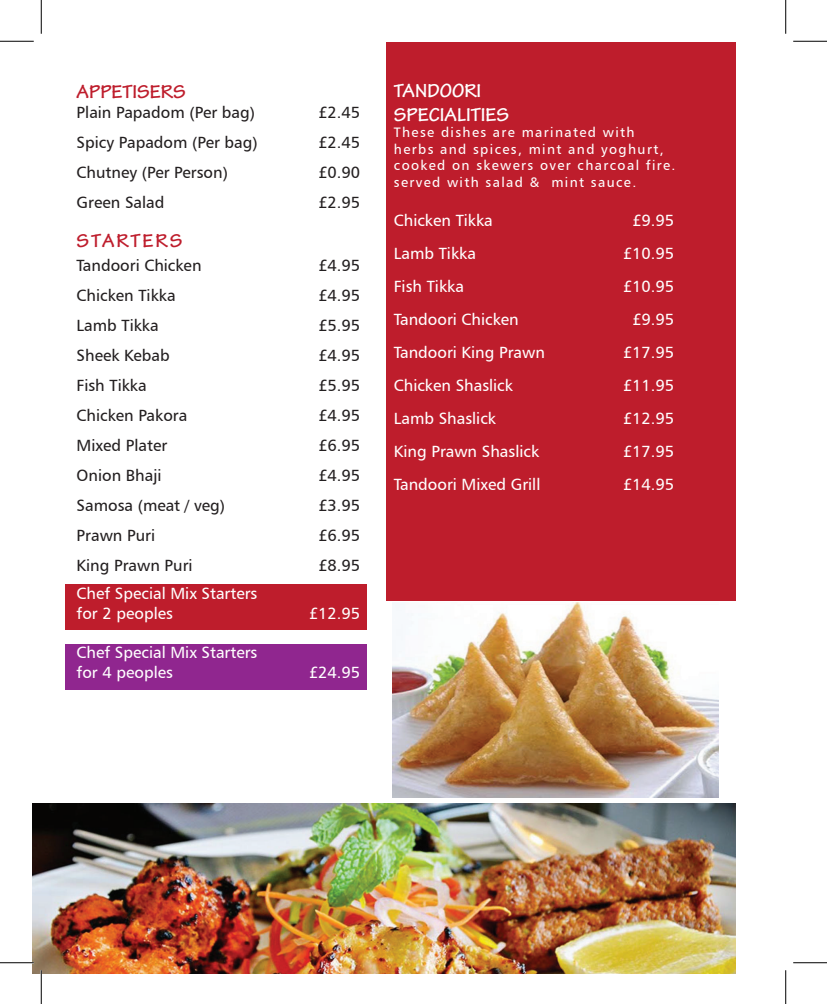
<style>
.page{position:relative;width:827px;height:1004px;background:#fff}
.page>*{position:absolute;margin:0;border:0;box-sizing:border-box;transform-origin:0 0}
.t1{font:700 20px/24px "Tekton Pro";color:#fff}
.t2{font:700 20px "Tekton Pro";color:#be1d2c}
.t3{font:700 20px "Tekton Pro";letter-spacing:.1em;color:#be1d2c}
.t4{font:16.25px "Humanist 777 BT Roman B";color:#231f20}
.t5{font:16.25px/19.5px "Humanist 777 BT Roman B";color:#fff}
.t6{font:13.75px/16.5px "Humanist 777 BT Roman B";letter-spacing:.1em;color:#fff}
</style>
<div class="page">
<div style="left:66px;top:584px;width:301px;height:45px;background:#be1d2c"></div>
<div style="left:66px;top:644px;width:301px;height:45px;background:#90268f"></div>
<div style="left:386px;top:43px;width:349px;height:557px;background:#be1d2c"></div>
<img style="left:392px;top:602px;width:326px;height:195px">
<img style="left:32px;top:803px;width:703px;height:170px">
<hr style="left:40px;top:970px;width:2px;height:34px;background:#fff">
<hr style="left:0;top:41px;width:34px;height:1px;background:#000">
<hr style="left:793px;top:41px;width:34px;height:1px;background:#000">
<hr style="left:0;top:962px;width:34px;height:1px;background:#000">
<hr style="left:793px;top:962px;width:34px;height:1px;background:#000">
<hr style="left:41px;top:0;width:1px;height:34px;background:#000">
<hr style="left:41px;top:970px;width:1px;height:34px;background:#000">
<hr style="left:785px;top:0;width:1px;height:34px;background:#000">
<hr style="left:785px;top:970px;width:1px;height:34px;background:#000">
<p class="t2" style="left:77px;top:80px;width:111px">APPETISERS</p>
<p class="t4" style="left:77px;top:102px;width:180px">Plain Papadom (Per bag)</p>
<p class="t4" style="left:318px;top:102px;width:43px">£2.45</p>
<p class="t4" style="left:77px;top:132px;width:183px">Spicy Papadom (Per bag)</p>
<p class="t4" style="left:318px;top:132px;width:43px">£2.45</p>
<p class="t4" style="left:77px;top:162px;width:153px">Chutney (Per Person)</p>
<p class="t4" style="left:318px;top:162px;width:43px">£0.90</p>
<p class="t4" style="left:77px;top:192px;width:89px">Green Salad</p>
<p class="t4" style="left:318px;top:192px;width:43px">£2.95</p>
<p class="t3" style="left:77px;top:229px;width:107px">STARTERS</p>
<p class="t4" style="left:77px;top:255px;width:126px">Tandoori Chicken</p>
<p class="t4" style="left:318px;top:255px;width:43px">£4.95</p>
<p class="t4" style="left:77px;top:285px;width:100px">Chicken Tikka</p>
<p class="t4" style="left:318px;top:285px;width:43px">£4.95</p>
<p class="t4" style="left:77px;top:315px;width:83px">Lamb Tikka</p>
<p class="t4" style="left:318px;top:315px;width:43px">£5.95</p>
<p class="t4" style="left:77px;top:345px;width:95px">Sheek Kebab</p>
<p class="t4" style="left:318px;top:345px;width:43px">£4.95</p>
<p class="t4" style="left:77px;top:375px;width:71px">Fish Tikka</p>
<p class="t4" style="left:318px;top:375px;width:43px">£5.95</p>
<p class="t4" style="left:77px;top:405px;width:112px">Chicken Pakora</p>
<p class="t4" style="left:318px;top:405px;width:43px">£4.95</p>
<p class="t4" style="left:77px;top:435px;width:92px">Mixed Plater</p>
<p class="t4" style="left:318px;top:435px;width:43px">£6.95</p>
<p class="t4" style="left:77px;top:465px;width:86px">Onion Bhaji</p>
<p class="t4" style="left:318px;top:465px;width:43px">£4.95</p>
<p class="t4" style="left:77px;top:495px;width:150px">Samosa (meat / veg)</p>
<p class="t4" style="left:318px;top:495px;width:43px">£3.95</p>
<p class="t4" style="left:77px;top:525px;width:80px">Prawn Puri</p>
<p class="t4" style="left:318px;top:525px;width:43px">£6.95</p>
<p class="t4" style="left:77px;top:555px;width:117px">King Prawn Puri</p>
<p class="t4" style="left:318px;top:555px;width:43px">£8.95</p>
<p class="t5" style="left:77px;top:584px;width:182px">Chef Special Mix Starters for 2 peoples</p>
<p class="t5" style="left:309px;top:603px;width:53px">£12.95</p>
<p class="t5" style="left:77px;top:642px;width:182px">Chef Special Mix Starters for 4 peoples</p>
<p class="t5" style="left:309px;top:662px;width:53px">£24.95</p>
<p class="t1" style="left:394px;top:79px;width:117px">TANDOORI<br>SPECIALITIES</p>
<p class="t6" style="left:394px;top:124px;width:283px">These dishes are marinated with herbs and spices, mint and yoghurt, cooked on skewers over charcoal fire. served with salad &amp; mint sauce.</p>
<p class="t5" style="left:394px;top:210px;width:100px">Chicken Tikka</p>
<p class="t5" style="left:632px;top:210px;width:43px">£9.95</p>
<p class="t5" style="left:394px;top:243px;width:83px">Lamb Tikka</p>
<p class="t5" style="left:622px;top:243px;width:53px">£10.95</p>
<p class="t5" style="left:394px;top:276px;width:71px">Fish Tikka</p>
<p class="t5" style="left:622px;top:276px;width:53px">£10.95</p>
<p class="t5" style="left:394px;top:309px;width:126px">Tandoori Chicken</p>
<p class="t5" style="left:632px;top:309px;width:43px">£9.95</p>
<p class="t5" style="left:394px;top:342px;width:152px">Tandoori King Prawn</p>
<p class="t5" style="left:622px;top:342px;width:53px">£17.95</p>
<p class="t5" style="left:394px;top:375px;width:121px">Chicken Shaslick</p>
<p class="t5" style="left:622px;top:375px;width:53px">£11.95</p>
<p class="t5" style="left:394px;top:408px;width:104px">Lamb Shaslick</p>
<p class="t5" style="left:622px;top:408px;width:53px">£12.95</p>
<p class="t5" style="left:394px;top:441px;width:147px">King Prawn Shaslick</p>
<p class="t5" style="left:622px;top:441px;width:53px">£17.95</p>
<p class="t5" style="left:394px;top:474px;width:148px">Tandoori Mixed Grill</p>
<p class="t5" style="left:622px;top:474px;width:53px">£14.95</p>
</div>
